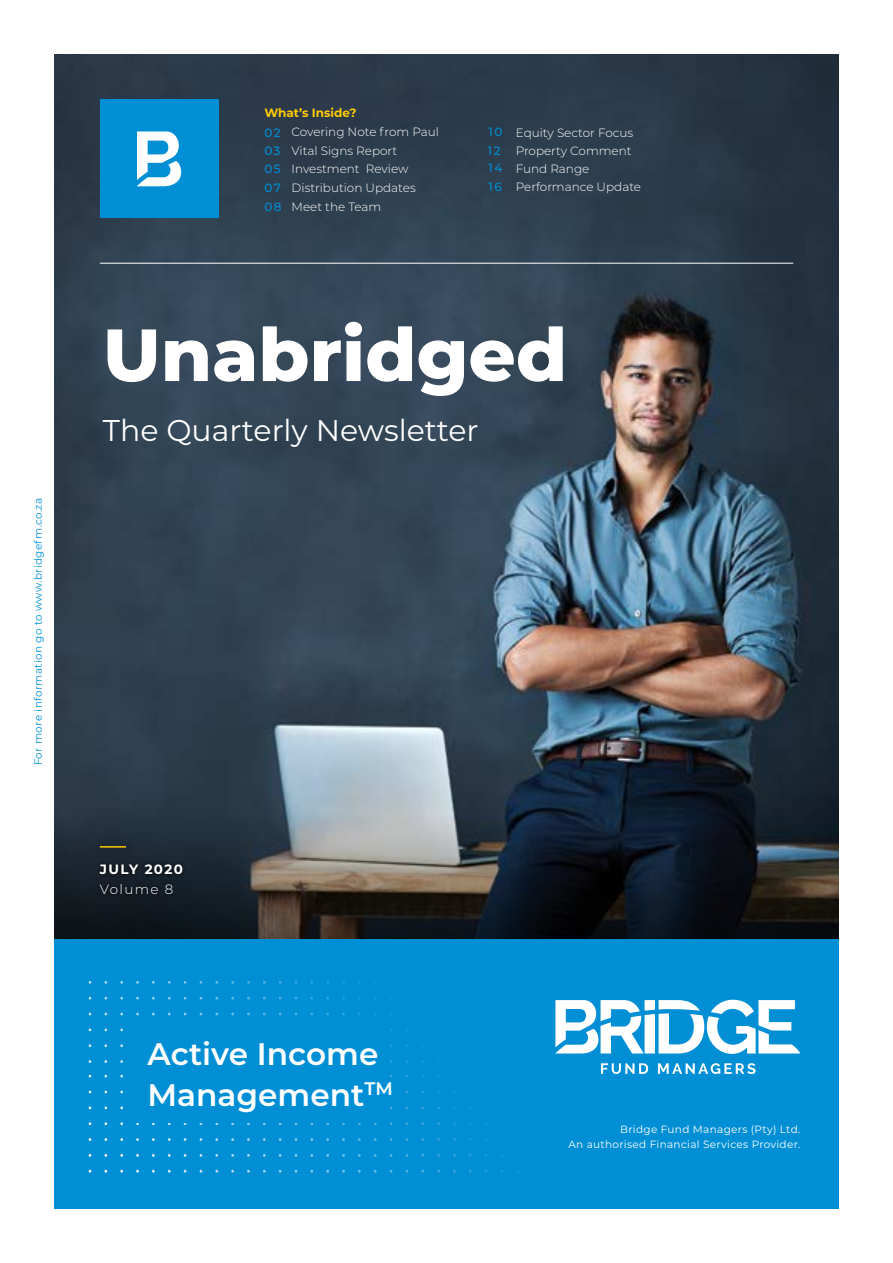
<style>
.page{position:relative;width:893px;height:1263px;background:#fff}
.page>*{position:absolute;margin:0;border:0;box-sizing:border-box;transform-origin:0 0}
.t1{font:800 73.65px "Montserrat";color:#fff}
.t2{font:600 31.2px/40.5px "Montserrat";color:#fff}
.t3{font:30px "Montserrat";color:#fff}
.t4{font:700 13.5px "Montserrat";letter-spacing:.1em;color:#fff}
.t5{font:300 13.5px "Montserrat";letter-spacing:.1em;color:#fff}
.t6{font:300 12px "Montserrat";color:#fff}
.t7{font:700 12px "Montserrat";color:#ffcb05}
.t8{font:500 12px "Montserrat";color:#008fd5}
.t9{font:10.5px/15px "Montserrat";letter-spacing:.03em;color:#fff;text-align:right}
.t10{font:10.5px "Montserrat";letter-spacing:.03em;color:#008fd5}
.s1{font-weight:500;color:#008fd5}
</style>
<div class="page">
<img style="left:54px;top:54px;width:785px;height:739px">
<svg style="left:54px;top:793px;width:785px;height:146px;background:#2f353b"></svg>
<div style="left:54px;top:939px;width:785px;height:270px;background:#008fd5"></div>
<div style="left:100px;top:100px;width:118px;height:118px;background:#008fd5"></div>
<svg style="left:137px;top:131px;width:44px;height:55px"></svg>
<div style="left:96px;top:861px;width:90px;height:36px;background:#141d25"></div>
<hr style="left:100px;top:846px;width:26px;height:2px;background:#ffcb05">
<svg style="left:601px;top:1063px;width:47px;height:11px"></svg>
<svg style="left:658px;top:1063px;width:97px;height:11px"></svg>
<svg style="left:555px;top:999px;width:245px;height:55px"></svg>
<hr style="left:100px;top:263px;width:693px;height:1px;background:#fff">
<p class="t10" style="left:31px;top:765px;width:269px;rotate:-90deg">For more information go to www.bridgefm.co.za</p>
<p class="t7" style="left:264px;top:104px;width:94px">What’s Inside?</p>
<p class="t6" style="left:264px;top:123px;width:176px"><span class="s1">02</span> Covering Note from Paul</p>
<p class="t6" style="left:488px;top:125px;width:146px"><span class="s1">10</span> Equity Sector Focus</p>
<p class="t6" style="left:264px;top:142px;width:134px"><span class="s1">03</span> Vital Signs Report</p>
<p class="t8" style="left:488px;top:142px;width:14px">12</p>
<p class="t6" style="left:516px;top:142px;width:117px">Property Comment</p>
<p class="t6" style="left:489px;top:178px;width:154px"><span class="s1">16</span> Performance Update</p>
<p class="t6" style="left:264px;top:160px;width:146px"><span class="s1">05</span> Investment Review</p>
<p class="t6" style="left:488px;top:160px;width:102px"><span class="s1">14</span> Fund Range</p>
<p class="t6" style="left:264px;top:180px;width:153px"><span class="s1">07</span> Distribution Updates</p>
<p class="t6" style="left:264px;top:199px;width:118px"><span class="s1">08</span> Meet the Team</p>
<h1 class="t1" style="left:103px;top:301px;width:466px">Unabridged</h1>
<h3 class="t3" style="left:103px;top:410px;width:377px">The Quarterly Newsletter</h3>
<p class="t4" style="left:100px;top:859px;width:84px">JULY 2020</p>
<p class="t5" style="left:100px;top:879px;width:75px">Volume 8</p>
<h2 class="t2" style="left:148px;top:1032px;width:247px">Active Income<br>Management<sup>TM</sup></h2>
<p class="t9" style="left:568px;top:1121px;width:233px">Bridge Fund Managers (Pty) Ltd.<br>An authorised Financial Services Provider.</p>
</div>
